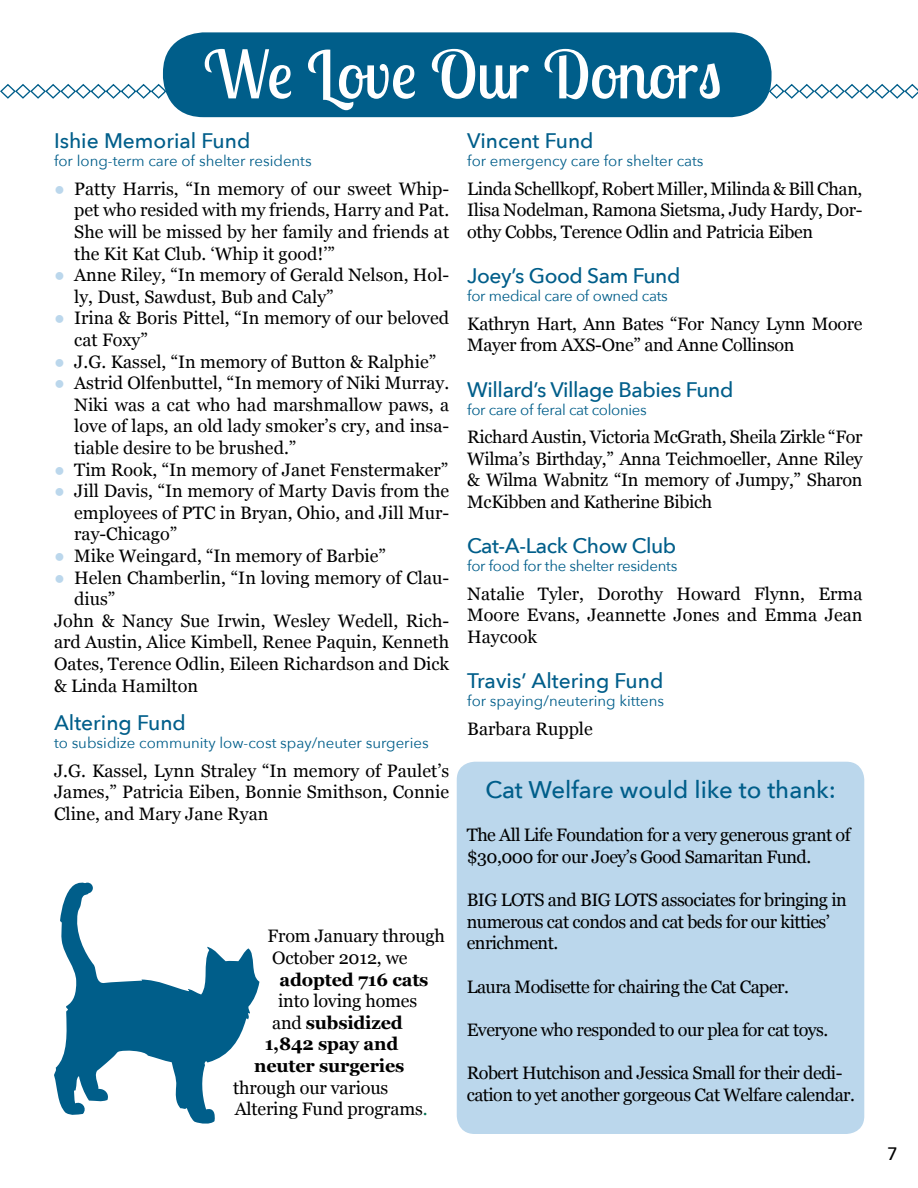
<style>
.page{position:relative;width:918px;height:1188px;background:#fff}
.page>*{position:absolute;margin:0;border:0;box-sizing:border-box;transform-origin:0 0}
.t1{font:66px "Lobster Two";color:#fff}
.t2{font:500 24px "Avenir Next";color:#005e8a}
.t3{font:500 21px "Avenir Next";letter-spacing:-.02em;color:#005e8a}
.t4{font:500 21px "Avenir Next";color:#005e8a}
.t5{font:18px/21.6px "Georgia";color:#000;text-align:justify}
.t6{font:18px/21.6px "Georgia";letter-spacing:-.03em;color:#000}
.t7{font:18px/21.6px "Georgia";letter-spacing:-.02em;color:#000}
.t8{font:700 18px "Georgia";letter-spacing:-.01em;color:#000}
.t9{font:500 18px "Avenir Next";color:#000}
.t10{font:15px "Avenir Next";color:#005e8a}
.t11{font:15px "Avenir Next";letter-spacing:-.02em;color:#005e8a}
.s1{color:#bbd7ec}
.s2{font-weight:400}
.s3{color:#006f53}
</style>
<div class="page">
<svg style="left:0;top:83px;width:918px;height:17px"></svg>
<div style="left:163px;top:32px;width:609px;height:85px;background:#005e8a;border-radius:40px"></div>
<div style="left:457px;top:762px;width:407px;height:372px;background:#bbd7ec;border-radius:18px"></div>
<svg style="left:54px;top:882px;width:205px;height:242px"></svg>
<div style="left:82px;top:883px;width:11px;height:10px;background:#005e8a;border-radius:50%"></div>
<h1 class="t1" style="left:203px;top:32px;width:520px">We Love Our Donors</h1>
<p class="t4" style="left:54px;top:128px;width:198px">Ishie Memorial Fund</p>
<p class="t10" style="left:54px;top:152px;width:259px">for long-term care of shelter residents</p>
<p class="t5" style="left:74px;top:177px;width:376px;text-indent:-20px"><span class="s1">●</span> Patty Harris, “In memory of our sweet Whip&shy;pet who resided with my friends, Harry and Pat.<br>She will be missed by her family and friends at the Kit Kat Club. ‘Whip it good!’”</p>
<p class="t5" style="left:74px;top:263px;width:376px;text-indent:-20px"><span class="s1">●</span> Anne Riley, “In memory of Gerald Nelson, Hol&shy;ly, Dust, Sawdust, Bub and Caly”</p>
<p class="t5" style="left:74px;top:307px;width:376px;text-indent:-20px"><span class="s1">●</span> Irina &amp; Boris Pittel, “In memory of our beloved cat Foxy”</p>
<p class="t5" style="left:54px;top:350px;width:384px"><span class="s1">●</span> J.G. Kassel, “In memory of Button &amp; Ralphie”</p>
<p class="t5" style="left:74px;top:371px;width:377px;text-indent:-20px"><span class="s1">●</span> Astrid Olfenbuttel, “In memory of Niki Murray.<br>Niki was a cat who had marshmallow paws, a love of laps, an old lady smoker’s cry, and insa&shy;tiable desire to be brushed.”</p>
<p class="t5" style="left:54px;top:458px;width:396px"><span class="s1">●</span> Tim Rook, “In memory of Janet Fenstermaker”</p>
<p class="t5" style="left:74px;top:479px;width:377px;text-indent:-20px"><span class="s1">●</span> Jill Davis, “In memory of Marty Davis from the employees of PTC in Bryan, Ohio, and Jill Mur&shy;ray-Chicago”</p>
<p class="t5" style="left:54px;top:544px;width:333px"><span class="s1">●</span> Mike Weingard, “In memory of Barbie”</p>
<p class="t5" style="left:54px;top:566px;width:397px"><span class="s1">●</span> Helen Chamberlin, “In loving memory of Clau-</p>
<p class="t5" style="left:74px;top:587px;width:43px">dius”</p>
<p class="t5" style="left:54px;top:609px;width:397px">John &amp; Nancy Sue Irwin, Wesley Wedell, Rich-</p>
<p class="t5" style="left:54px;top:631px;width:397px">ard Austin, Alice Kimbell, Renee Paquin, Kenneth</p>
<p class="t5" style="left:54px;top:652px;width:397px">Oates, Terence Odlin, Eileen Richardson and Dick</p>
<p class="t5" style="left:54px;top:674px;width:146px">&amp; Linda Hamilton</p>
<p class="t4" style="left:54px;top:710px;width:133px">Altering Fund</p>
<p class="t10" style="left:54px;top:734px;width:376px">to subsidize community low-cost spay/neuter surgeries</p>
<p class="t5" style="left:54px;top:759px;width:397px">J.G. Kassel, Lynn Straley “In memory of Paulet’s James,” Patricia Eiben, Bonnie Smithson, Connie Cline, and Mary Jane Ryan</p>
<p class="t5" style="left:268px;top:925px;width:179px">From January through<br>October 2012, we</p>
<p class="t8" style="left:280px;top:966px;width:150px">adopted 716 cats</p>
<p class="t5" style="left:278px;top:989px;width:140px">into loving homes</p>
<p class="t8" style="left:272px;top:1009px;width:132px"><span class="s2">and</span> subsidized</p>
<p class="t8" style="left:265px;top:1031px;width:135px">1,842 spay and</p>
<p class="t8" style="left:254px;top:1052px;width:152px">neuter surgeries</p>
<p class="t5" style="left:233px;top:1076px;width:196px">through our various<br>Altering Fund programs<span class="s3">.</span></p>
<p class="t4" style="left:467px;top:128px;width:128px">Vincent Fund</p>
<p class="t10" style="left:467px;top:152px;width:238px">for emergency care for shelter cats</p>
<p class="t5" style="left:467px;top:177px;width:397px">Linda Schellkopf, Robert Miller, Milinda &amp; Bill Chan, Ilisa Nodelman, Ramona Sietsma, Judy Hardy, Dor&shy;othy Cobbs, Terence Odlin and Patricia Eiben</p>
<p class="t3" style="left:467px;top:263px;width:215px">Joey’s Good Sam Fund</p>
<p class="t11" style="left:467px;top:287px;width:202px">for medical care of owned cats</p>
<p class="t7" style="left:467px;top:312px;width:397px">Kathryn Hart, Ann Bates “For Nancy Lynn Moore<br>Mayer from AXS-One” and Anne Collinson</p>
<p class="t3" style="left:467px;top:377px;width:268px">Willard’s Village Babies Fund</p>
<p class="t11" style="left:467px;top:401px;width:181px">for care of feral cat colonies</p>
<p class="t5" style="left:467px;top:425px;width:397px">Richard Austin, Victoria McGrath, Sheila Zirkle “For Wilma’s Birthday,” Anna Teichmoeller, Anne Riley &amp; Wilma Wabnitz “In memory of Jumpy,” Sharon McKibben and Katherine Bibich</p>
<p class="t3" style="left:467px;top:533px;width:211px">Cat-A-Lack Chow Club</p>
<p class="t11" style="left:467px;top:557px;width:212px">for food for the shelter residents</p>
<p class="t5" style="left:467px;top:582px;width:397px">Natalie Tyler, Dorothy Howard Flynn, Erma Moore Evans, Jeannette Jones and Emma Jean Haycook</p>
<p class="t4" style="left:467px;top:668px;width:198px">Travis’ Altering Fund</p>
<p class="t10" style="left:467px;top:692px;width:198px">for spaying/neutering kittens</p>
<p class="t5" style="left:467px;top:717px;width:127px">Barbara Rupple</p>
<h2 class="t2" style="left:486px;top:775px;width:352px">Cat Welfare would like to thank:</h2>
<p class="t6" style="left:467px;top:824px;width:385px">The All Life Foundation for a very generous grant of $30,000 for our Joey’s Good Samaritan Fund.</p>
<p class="t6" style="left:467px;top:888px;width:382px">BIG LOTS and BIG LOTS associates for bringing in numerous cat condos and cat beds for our kitties’ enrichment.</p>
<p class="t6" style="left:467px;top:975px;width:324px">Laura Modisette for chairing the Cat Caper.</p>
<p class="t6" style="left:467px;top:1018px;width:363px">Everyone who responded to our plea for cat toys.</p>
<p class="t6" style="left:467px;top:1061px;width:390px">Robert Hutchison and Jessica Small for their dedi&shy;cation to yet another gorgeous Cat Welfare calendar.</p>
<p class="t9" style="left:887px;top:1142px;width:12px">7</p>
</div>
